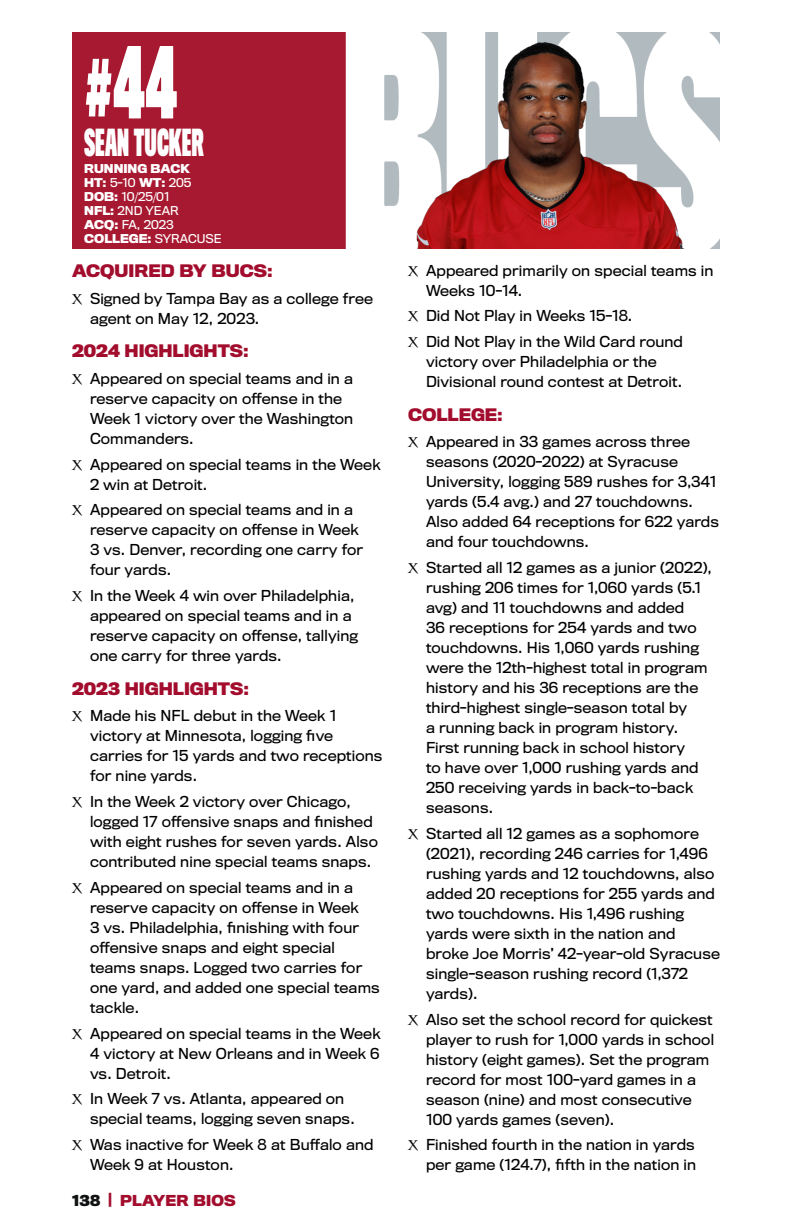
<style>
.page{position:relative;width:792px;height:1224px;background:#fff}
.page>*{position:absolute;margin:0;border:0;box-sizing:border-box;transform-origin:0 0}
.Veteran_Player_Numbe{font:800 76.8px "TB Vibrance";color:#fff;scale:1.05 1}
.Veteran_Player_Name{font:800 29px "TB Vibrance";color:#fff}
.Player_headers{font:700 16px "Titling Gothic FB";color:#a30d2d}
.t1{font:14px/20px "Titling Gothic FB";letter-spacing:.01em;color:#000}
.t2{font:700 14px "Titling Gothic FB";letter-spacing:.01em;color:#a30d2d}
.Veteran_Vitals{font:11.4px "Titling Gothic FB";color:#fff}
.Veteran_Vitals-2{font:700 11.4px "Titling Gothic FB";color:#fff}
.s1{font-weight:700}
.s2{font-weight:400}
.s3{font-family:"Charlemagne Std";font-weight:700}
.s4{color:#101112}
</style>
<div class="page">
<img style="left:72px;top:32px;width:648px;height:216px">
<img style="left:376px;top:32px;width:324px;height:216px">
<p class="Veteran_Player_Numbe" style="left:84px;top:30px;width:90px">#44</p>
<p class="Veteran_Player_Name" style="left:84px;top:123px;width:121px">SEAN TUCKER</p>
<p class="Veteran_Vitals-2" style="left:84px;top:162px;width:107px">RUNNING BACK</p>
<p class="Veteran_Vitals" style="left:84px;top:176px;width:109px"><span class="s1">HT:</span> 5-10 <span class="s1">WT:</span> 205</p>
<p class="Veteran_Vitals" style="left:84px;top:190px;width:87px"><span class="s1">DOB:</span> 10/25/01</p>
<p class="Veteran_Vitals" style="left:84px;top:204px;width:96px"><span class="s1">NFL:</span> 2ND YEAR</p>
<p class="Veteran_Vitals" style="left:84px;top:218px;width:91px"><span class="s1">ACQ:</span> FA, 2023</p>
<p class="Veteran_Vitals-2" style="left:84px;top:232px;width:139px">COLLEGE: <span class="s2">SYRACUSE</span></p>
<p class="Player_headers" style="left:72px;top:261px;width:202px">ACQUIRED BY BUCS:</p>
<p class="t1" style="left:90px;top:288px;width:285px;text-indent:-18px"><span class="s3">X</span> Signed by Tampa Bay as a college free agent on May 12, 2023.</p>
<p class="Player_headers" style="left:72px;top:341px;width:178px">2024 HIGHLIGHTS:</p>
<p class="t1" style="left:90px;top:368px;width:265px;text-indent:-18px"><span class="s3">X</span> Appeared on special teams and in a reserve capacity on offense in the<br>Week 1 victory over the Washington<br>Commanders.</p>
<p class="t1" style="left:90px;top:454px;width:292px;text-indent:-18px"><span class="s3">X</span> Appeared on special teams in the Week<br>2 win at Detroit.</p>
<p class="t1" style="left:90px;top:500px;width:275px;text-indent:-18px"><span class="s3">X</span> Appeared on special teams and in a reserve capacity on offense in Week<br>3 vs. Denver, recording one carry for four yards.</p>
<p class="t1" style="left:90px;top:586px;width:270px;text-indent:-18px"><span class="s3">X</span> In the Week 4 win over Philadelphia, appeared on special teams and in a reserve capacity on offense, tallying one carry for three yards.</p>
<p class="Player_headers" style="left:72px;top:679px;width:179px">2023 HIGHLIGHTS:</p>
<p class="t1" style="left:90px;top:706px;width:294px;text-indent:-18px"><span class="s3">X</span> Made his NFL debut in the Week 1 victory at Minnesota, logging five carries for 15 yards and two receptions for nine yards.</p>
<p class="t1" style="left:90px;top:792px;width:289px;text-indent:-18px"><span class="s3">X</span> In the Week 2 victory over Chicago, logged 17 offensive snaps and finished with eight rushes for seven yards. Also contributed nine special teams snaps.</p>
<p class="t1" style="left:90px;top:877px;width:291px;text-indent:-18px"><span class="s3">X</span> Appeared on special teams and in a reserve capacity on offense in Week<br>3 vs. Philadelphia, finishing with four offensive snaps and eight special teams snaps. Logged two carries for one yard, and added one special teams tackle.</p>
<p class="t1" style="left:90px;top:1023px;width:292px;text-align:justify;text-indent:-18px"><span class="s3">X</span> Appeared on special teams in the Week 4 victory at New Orleans and in Week 6 vs. Detroit.</p>
<p class="t1" style="left:90px;top:1089px;width:266px;text-indent:-18px"><span class="s3">X</span> In Week 7 vs. Atlanta, appeared on special teams, logging seven snaps.</p>
<p class="t1" style="left:90px;top:1135px;width:285px;text-indent:-18px"><span class="s3">X</span> Was inactive for Week 8 at Buffalo and<br>Week 9 at Houston.</p>
<p class="t2" style="left:72px;top:1191px;width:165px"><span class="s4">138</span> | PLAYER BIOS</p>
<p class="t1" style="left:426px;top:260px;width:289px;text-indent:-18px"><span class="s3">X</span> Appeared primarily on special teams in<br>Weeks 10-14.</p>
<p class="t1" style="left:408px;top:306px;width:226px"><span class="s3">X</span> Did Not Play in Weeks 15-18.</p>
<p class="t1" style="left:426px;top:332px;width:259px;text-indent:-18px"><span class="s3">X</span> Did Not Play in the Wild Card round victory over Philadelphia or the<br>Divisional round contest at Detroit.</p>
<p class="Player_headers" style="left:408px;top:405px;width:96px">COLLEGE:</p>
<p class="t1" style="left:426px;top:432px;width:295px;text-indent:-18px"><span class="s3">X</span> Appeared in 33 games across three seasons (2020-2022) at Syracuse University, logging 589 rushes for 3,341 yards (5.4 avg.) and 27 touchdowns.<br>Also added 64 receptions for 622 yards and four touchdowns.</p>
<p class="t1" style="left:426px;top:558px;width:288px;text-indent:-18px"><span class="s3">X</span> Started all 12 games as a junior (2022), rushing 206 times for 1,060 yards (5.1 avg) and 11 touchdowns and added<br>36 receptions for 254 yards and two touchdowns. His 1,060 yards rushing were the 12th-highest total in program history and his 36 receptions are the third-highest single-season total by<br>a running back in program history.<br>First running back in school history<br>to have over 1,000 rushing yards and 250 receiving yards in back-to-back seasons.</p>
<p class="t1" style="left:426px;top:823px;width:295px;text-indent:-18px"><span class="s3">X</span> Started all 12 games as a sophomore (2021), recording 246 carries for 1,496 rushing yards and 12 touchdowns, also added 20 receptions for 255 yards and two touchdowns. His 1,496 rushing yards were sixth in the nation and broke Joe Morris’ 42-year-old Syracuse single-season rushing record (1,372 yards).</p>
<p class="t1" style="left:426px;top:1009px;width:290px;text-indent:-18px"><span class="s3">X</span> Also set the school record for quickest player to rush for 1,000 yards in school history (eight games). Set the program record for most 100-yard games in a season (nine) and most consecutive 100 yards games (seven).</p>
<p class="t1" style="left:408px;top:1135px;width:290px;text-align:right"><span class="s3">X</span> Finished fourth in the nation in yards per game (124.7), fifth in the nation in</p>
</div>
